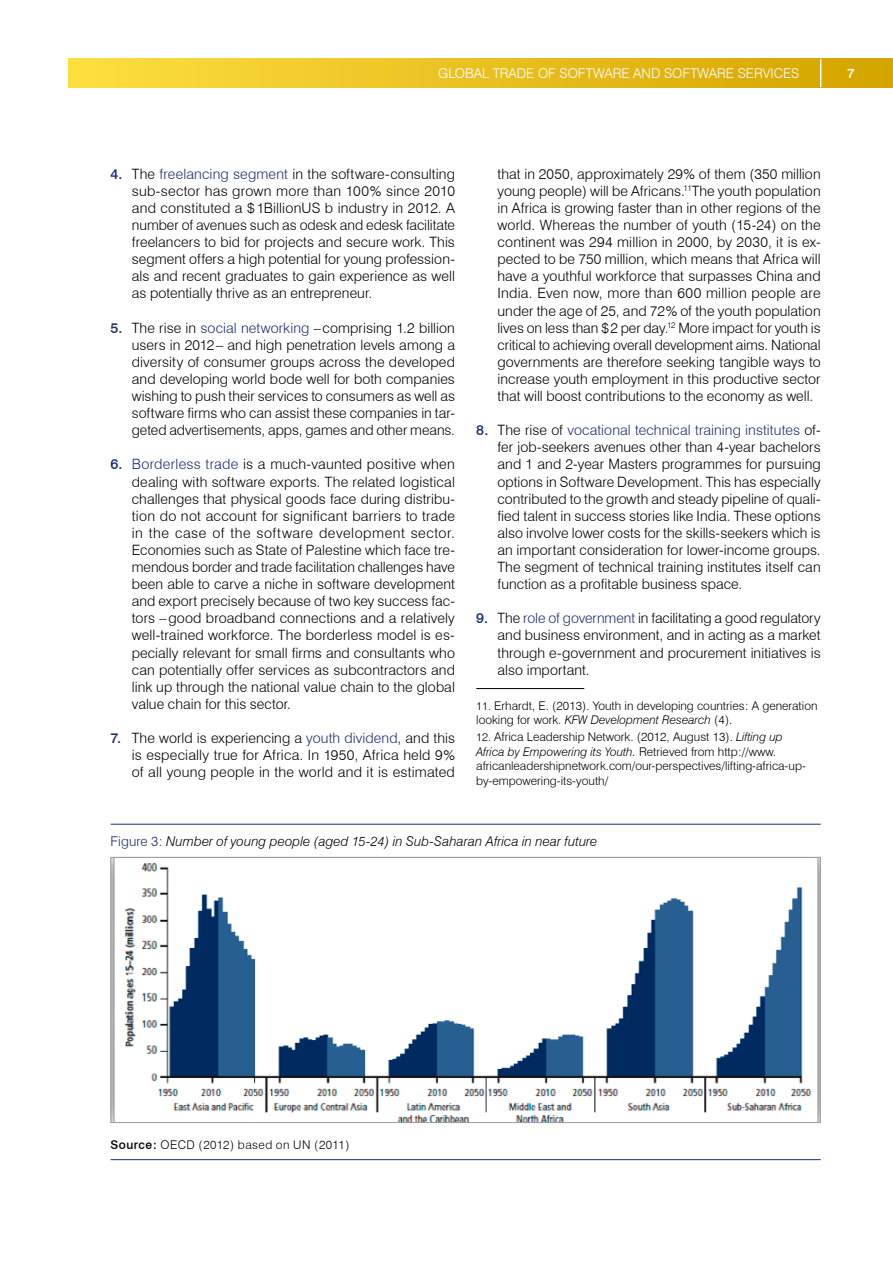
<style>
.page{position:relative;width:893px;height:1263px;background:#fff}
.page>*{position:absolute;margin:0;border:0;box-sizing:border-box;transform-origin:0 0}
.t1{font:300 14.25px/17.1px "Swiss 721 BT";letter-spacing:.005em;color:#000;text-align:justify}
.Figures__names{font:italic 300 13.5px "Swiss 721 BT";letter-spacing:.005em;color:#000}
.t2{font:300 13.5px "Swiss 721 BT";color:#fff}
.t3{font:500 13.5px "Swiss 721 BT";color:#fff}
.footnote_text{font:300 12px/14.4px "Swiss 721 BT";color:#000}
.Source___Notes{font:300 12px "Swiss 721 BT";letter-spacing:.035em;color:#000}
.s1{font-weight:500;color:#1b2d70}
.s2{color:#1b2d70}
.s3{font-size:11.25px}
.s4{font-style:italic}
.s5{font-style:normal;color:#1b2d70}
.s6{font-weight:500}
</style>
<div class="page">
<div style="left:68px;top:58px;width:825px;height:29px;background:linear-gradient(to right,#fddf3f,#d4a300)"></div>
<svg style="left:820px;top:59px;width:1px;height:28px"></svg>
<hr style="left:476px;top:688px;width:108px;height:1px;background:#000">
<hr style="left:111px;top:824px;width:710px;height:1px;background:#1b2d70">
<img style="left:113px;top:859px;width:706px;height:262px">
<div style="left:111px;top:857px;width:710px;height:266px;border:1px solid #9d9d9c"></div>
<hr style="left:111px;top:1159px;width:710px;height:1px;background:#1b2d70">
<p class="t2" style="left:438px;top:65px;width:363px">GLOBAL TRADE OF SOFTWARE AND SOFTWARE SERVICES</p>
<p class="t3" style="left:847px;top:65px;width:9px">7</p>
<p class="t1" style="left:132px;top:165px;width:325px;text-indent:-21px"><span class="s1">4.</span> The <span class="s2">freelancing segment</span> in the software-consulting sub-sector has grown more than 100% since 2010 and constituted a $ 1BillionUS b industry in 2012. A number of avenues such as odesk and edesk facilitate freelancers to bid for projects and secure work. This segment offers a high potential for young profession&shy;als and recent graduates to gain experience as well as potentially thrive as an entrepreneur.</p>
<p class="t1" style="left:132px;top:319px;width:325px;text-indent:-21px"><span class="s1">5.</span> The rise in <span class="s2">social networking</span> –comprising 1.2 billion users in 2012– and high penetration levels among a diversity of consumer groups across the developed and developing world bode well for both companies wishing to push their services to consumers as well as software firms who can assist these companies in tar&shy;geted advertisements, apps, games and other means.</p>
<p class="t1" style="left:132px;top:456px;width:325px;text-indent:-21px"><span class="s1">6.</span> <span class="s2">Borderless trade</span> is a much-vaunted positive when dealing with software exports. The related logistical challenges that physical goods face during distribu&shy;tion do not account for significant barriers to trade in the case of the software development sector.<br>Economies such as State of Palestine which face tre&shy;mendous border and trade facilitation challenges have been able to carve a niche in software development and export precisely because of two key success fac&shy;tors –good broadband connections and a relatively well-trained workforce. The borderless model is es&shy;pecially relevant for small firms and consultants who can potentially offer services as subcontractors and link up through the national value chain to the global value chain for this sector.</p>
<p class="t1" style="left:132px;top:729px;width:325px;text-indent:-21px"><span class="s1">7.</span> The world is experiencing a <span class="s2">youth dividend</span>, and this is especially true for Africa. In 1950, Africa held 9% of all young people in the world and it is estimated</p>
<p class="t1" style="left:497px;top:165px;width:325px">that in 2050, approximately 29% of them (350 million young people) will be Africans.<sup>11</sup>The youth population in Africa is growing faster than in other regions of the world. Whereas the number of youth (15-24) on the continent was 294 million in 2000, by 2030, it is ex&shy;pected to be 750 million, which means that Africa will have a youthful workforce that surpasses China and India. Even now, more than 600 million people are under the age of 25, and 72% of the youth population lives on less than $2 per day.<sup>12</sup> More impact for youth is critical to achieving overall development aims. National governments are therefore seeking tangible ways to increase youth employment in this productive sector that will boost contributions to the economy as well.</p>
<p class="t1" style="left:497px;top:421px;width:325px;text-indent:-21px"><span class="s1">8.</span> The rise of <span class="s2">vocational technical training institutes</span> of&shy;fer job-seekers avenues other than 4-year bachelors and 1 and 2-year Masters programmes for pursuing options in Software Development. This has especially contributed to the growth and steady pipeline of quali&shy;fied talent in success stories like India. These options also involve lower costs for the skills-seekers which is an important consideration for lower-income groups.<br>The segment of technical training institutes itself can function as a profitable business space.</p>
<p class="t1" style="left:497px;top:610px;width:325px;text-indent:-21px"><span class="s1">9.</span> The <span class="s2">role of government</span> in facilitating a good regulatory and business environment, and in acting as a market through e-government and procurement initiatives is also important.</p>
<p class="footnote_text" style="left:476px;top:698px;width:343px"><span class="s3">11.</span> Erhardt, E. (2013). Youth in developing countries: A generation looking for work. <span class="s4">KFW Development Research</span> (4).</p>
<p class="footnote_text" style="left:476px;top:730px;width:331px"><span class="s3">12.</span> Africa Leadership Network. (2012, August 13). <span class="s4">Lifting up Africa by Empowering its Youth.</span> Retrieved from http://www. africanleadershipnetwork.com/our-perspectives/lifting-africa-up&shy;by-empowering-its-youth/</p>
<p class="Figures__names" style="left:111px;top:833px;width:488px"><span class="s5">Figure 3:</span> Number of young people (aged 15-24) in Sub-Saharan Africa in near future</p>
<p class="Source___Notes" style="left:111px;top:1137px;width:241px"><span class="s6">Source:</span> OECD (2012) based on UN (2011)</p>
</div>
